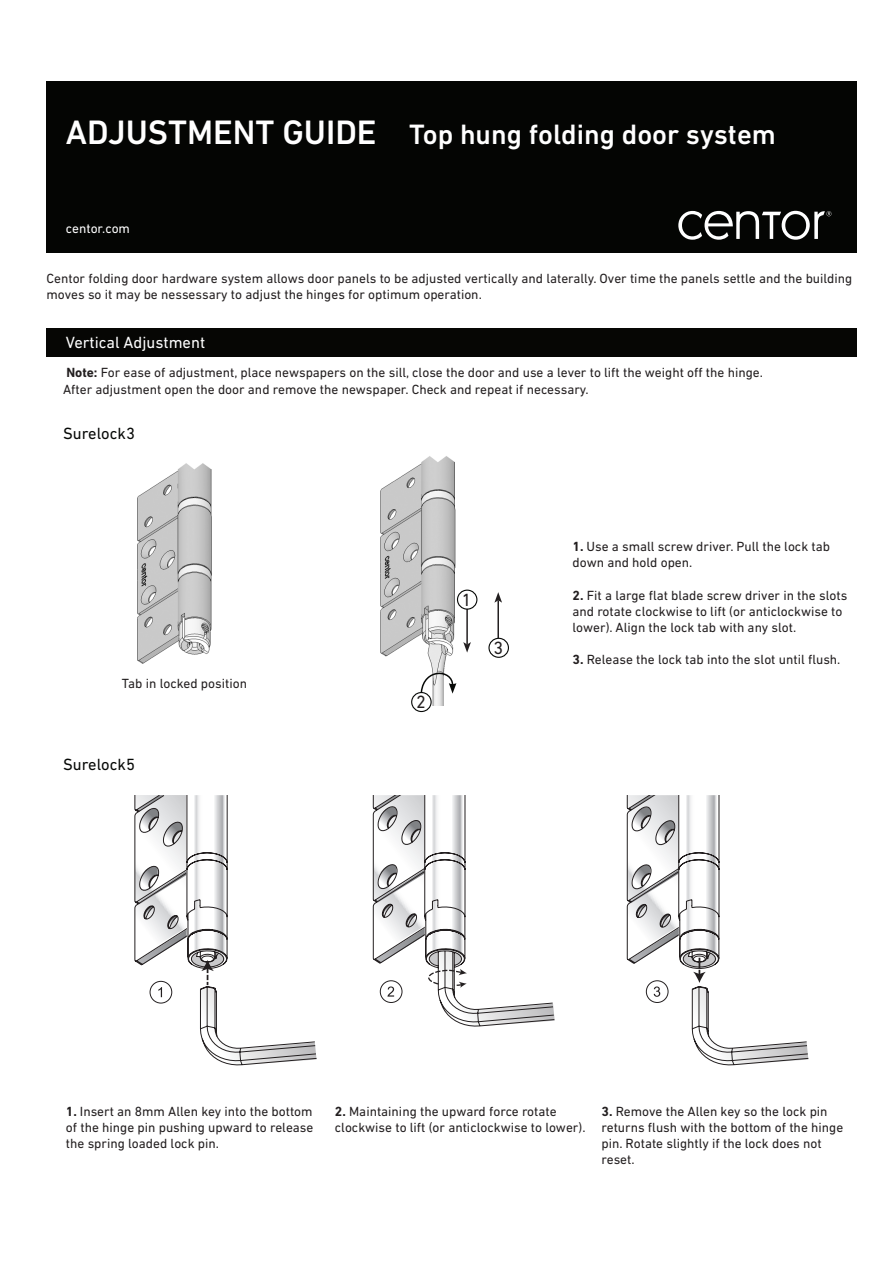
<style>
.page{position:relative;width:893px;height:1263px;background:#fff}
.page>*{position:absolute;margin:0;border:0;box-sizing:border-box;transform-origin:0 0}
.t1{font:500 28.5px "DIN Next LT Pro";color:#fff}
.t2{font:18px "DIN Next LT Pro";color:#231f20}
.t3{font:16.5px "DIN Next LT Pro";color:#fff}
.t4{font:16.5px "DIN Next LT Pro";color:#070907}
.t5{font:13.5px/16.2px "DIN Next LT Pro";color:#231f20}
.t6{font:13.5px "DIN Next LT Pro";color:#fff}
.s1{font-size:34.5px}
.s2{font-weight:700}
</style>
<div class="page">
<div style="left:46px;top:81px;width:810px;height:172px;background:#040503"></div>
<svg style="left:678px;top:211px;width:153px;height:29px"></svg>
<div style="left:46px;top:328px;width:810px;height:29px;background:#060604"></div>
<img style="left:137px;top:463px;width:75px;height:201px">
<svg style="left:134px;top:795px;width:183px;height:271px"></svg>
<svg style="left:626px;top:795px;width:183px;height:271px"></svg>
<svg style="left:372px;top:795px;width:183px;height:232px"></svg>
<img style="left:380px;top:456px;width:129px;height:249px">
<hr style="left:466px;top:609px;width:2px;height:35px;background:#231f20">
<svg style="left:463px;top:642px;width:8px;height:11px"></svg>
<hr style="left:497px;top:600px;width:2px;height:38px;background:#231f20">
<svg style="left:494px;top:592px;width:8px;height:11px"></svg>
<svg style="left:420px;top:667px;width:36px;height:27px"></svg>
<div style="left:411px;top:692px;width:21px;height:20px;border:1px solid #070907;border-radius:50%"></div>
<div style="left:457px;top:590px;width:20px;height:20px;border:1px solid #070907;border-radius:50%"></div>
<div style="left:488px;top:638px;width:21px;height:20px;border:1px solid #070907;border-radius:50%"></div>
<p class="t1" style="left:66px;top:118px;width:711px"><span class="s1">ADJUSTMENT GUIDE</span> Top hung folding door system</p>
<p class="t6" style="left:66px;top:221px;width:66px">centor.com</p>
<p class="t5" style="left:46px;top:270px;width:807px">Centor folding door hardware system allows door panels to be adjusted vertically and laterally. Over time the panels settle and the building moves so it may be nessessary to adjust the hinges for optimum operation.</p>
<p class="t3" style="left:66px;top:333px;width:141px">Vertical Adjustment</p>
<p class="t5" style="left:63px;top:364px;width:701px"><span class="s2">Note:</span> For ease of adjustment, place newspapers on the sill, close the door and use a lever to lift the weight off the hinge.<br>After adjustment open the door and remove the newspaper. Check and repeat if necessary.</p>
<p class="t4" style="left:63px;top:424px;width:73px">Surelock3</p>
<p class="t5" style="left:122px;top:675px;width:127px">Tab in locked position</p>
<p class="t4" style="left:63px;top:754px;width:73px">Surelock5</p>
<p class="t2" style="left:416px;top:692px;width:11px">2</p>
<p class="t2" style="left:462px;top:589px;width:11px">1</p>
<p class="t2" style="left:493px;top:637px;width:11px">3</p>
<p class="t5" style="left:572px;top:538px;width:259px"><span class="s2">1.</span> Use a small screw driver. Pull the lock tab down and hold open.</p>
<p class="t5" style="left:572px;top:587px;width:276px"><span class="s2">2.</span> Fit a large flat blade screw driver in the slots and rotate clockwise to lift (or anticlockwise to lower). Align the lock tab with any slot.</p>
<p class="t5" style="left:572px;top:651px;width:269px"><span class="s2">3.</span> Release the lock tab into the slot until flush.</p>
<p class="t5" style="left:66px;top:1103px;width:249px;text-align:justify"><span class="s2">1.</span> Insert an 8mm Allen key into the bottom of the hinge pin pushing upward to release the spring loaded lock pin.</p>
<p class="t5" style="left:335px;top:1103px;width:252px"><span class="s2">2.</span> Maintaining the upward force rotate clockwise to lift (or anticlockwise to lower).</p>
<p class="t5" style="left:601px;top:1103px;width:243px"><span class="s2">3.</span> Remove the Allen key so the lock pin returns flush with the bottom of the hinge pin. Rotate slightly if the lock does not reset.</p>
</div>
